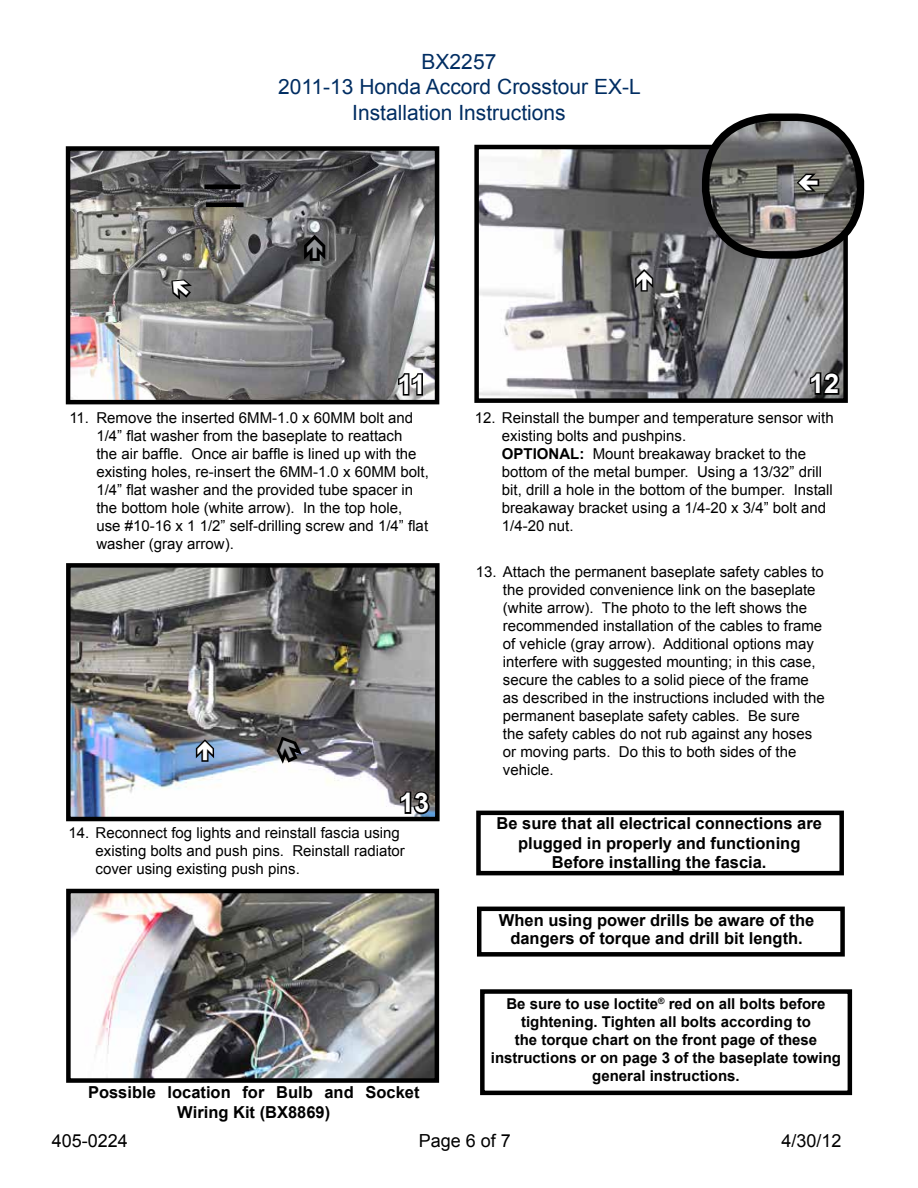
<style>
.page{position:relative;width:918px;height:1188px;background:#fff}
.page>*{position:absolute;margin:0;border:0;box-sizing:border-box;transform-origin:0 0}
.t1{font:700 27px "Arial";color:#fff}
.t2{font:21px/25.2px "Arial";color:#002d62;text-align:center}
.t3{font:18px "Arial";color:#000}
.t4{font:700 16.5px/19.8px "Arial";color:#000;text-align:center}
.t5{font:15px/18px "Arial";color:#000}
.t6{font:700 15px/18px "Arial";color:#000;text-align:center}
.s1{font-weight:700}
</style>
<div class="page">
<img style="left:71px;top:568px;width:364px;height:248px">
<div style="left:66px;top:563px;width:374px;height:258px;border:4px solid #000"></div>
<img style="left:479px;top:150px;width:364px;height:248px">
<div style="left:474px;top:145px;width:374px;height:258px;border:4px solid #000"></div>
<img style="left:71px;top:894px;width:363px;height:184px">
<div style="left:66px;top:889px;width:373px;height:194px;border:4px solid #000"></div>
<img style="left:71px;top:151px;width:363px;height:248px">
<div style="left:66px;top:146px;width:373px;height:258px;border:4px solid #000"></div>
<div style="left:204px;top:184px;width:36px;height:5px;background:#000"></div>
<div style="left:206px;top:202px;width:38px;height:5px;background:#000"></div>
<div style="left:477px;top:907px;width:368px;height:50px;border:4px solid #000"></div>
<svg style="left:396px;top:372px;width:29px;height:25px"></svg>
<img style="left:706px;top:117px;width:154px;height:138px">
<div style="left:702px;top:114px;width:162px;height:145px;border:8px solid #000;border-radius:66px"></div>
<div style="left:480px;top:989px;width:372px;height:106px;border:4px solid #000"></div>
<svg style="left:808px;top:370px;width:34px;height:26px"></svg>
<svg style="left:398px;top:789px;width:34px;height:27px"></svg>
<div style="left:476px;top:811px;width:368px;height:64px;border:4px solid #000"></div>
<svg style="left:170px;top:277px;width:26px;height:26px"></svg>
<svg style="left:274px;top:733px;width:34px;height:39px"></svg>
<svg style="left:634px;top:267px;width:22px;height:26px"></svg>
<svg style="left:795px;top:171px;width:26px;height:22px"></svg>
<svg style="left:194px;top:737px;width:23px;height:26px"></svg>
<svg style="left:301px;top:231px;width:30px;height:36px"></svg>
<h2 class="t2" style="left:278px;top:50px;width:364px">BX2257<br>2011-13 Honda Accord Crosstour EX-L<br>Installation Instructions</h2>
<h1 class="t1" style="left:397px;top:367px;width:30px">11</h1>
<h1 class="t1" style="left:809px;top:366px;width:32px">12</h1>
<p class="t5" style="left:96px;top:409px;width:334px;text-indent:-27px">11. Remove the inserted 6MM-1.0 x 60MM bolt and 1/4” flat washer from the baseplate to reattach<br>the air baffle. Once air baffle is lined up with the existing holes, re-insert the 6MM-1.0 x 60MM bolt, 1/4” flat washer and the provided tube spacer in the bottom hole (white arrow). In the top hole, use #10-16 x 1 1/2” self-drilling screw and 1/4” flat washer (gray arrow).</p>
<h1 class="t1" style="left:399px;top:785px;width:32px">13</h1>
<p class="t5" style="left:96px;top:824px;width:311px;text-indent:-27px">14. Reconnect fog lights and reinstall fascia using existing bolts and push pins. Reinstall radiator cover using existing push pins.</p>
<p class="t4" style="left:88px;top:1083px;width:333px">Possible location for Bulb and Socket<br>Wiring Kit (BX8869)</p>
<p class="t5" style="left:502px;top:409px;width:333px;text-indent:-27px">12. Reinstall the bumper and temperature sensor with existing bolts and pushpins.<br><span class="s1">OPTIONAL:</span> Mount breakaway bracket to the bottom of the metal bumper. Using a 13/32” drill bit, drill a hole in the bottom of the bumper. Install breakaway bracket using a 1/4-20 x 3/4” bolt and 1/4-20 nut.</p>
<p class="t5" style="left:503px;top:563px;width:323px;text-indent:-27px">13. Attach the permanent baseplate safety cables to the provided convenience link on the baseplate (white arrow). The photo to the left shows the recommended installation of the cables to frame of vehicle (gray arrow). Additional options may interfere with suggested mounting; in this case, secure the cables to a solid piece of the frame as described in the instructions included with the permanent baseplate safety cables. Be sure<br>the safety cables do not rub against any hoses or moving parts. Do this to both sides of the vehicle.</p>
<p class="t4" style="left:497px;top:814px;width:327px">Be sure that all electrical connections are plugged in properly and functioning<br>Before installing the fascia.</p>
<p class="t4" style="left:499px;top:912px;width:317px;line-height:18px">When using power drills be aware of the dangers of torque and drill bit length.</p>
<p class="t6" style="left:491px;top:995px;width:352px">Be sure to use loctite<sup>®</sup> red on all bolts before tightening. Tighten all bolts according to<br>the torque chart on the front page of these instructions or on page 3 of the baseplate towing general instructions.</p>
<p class="t3" style="left:52px;top:1129px;width:78px">405-0224</p>
<p class="t3" style="left:419px;top:1129px;width:94px">Page 6 of 7</p>
<p class="t3" style="left:782px;top:1129px;width:62px">4/30/12</p>
</div>
